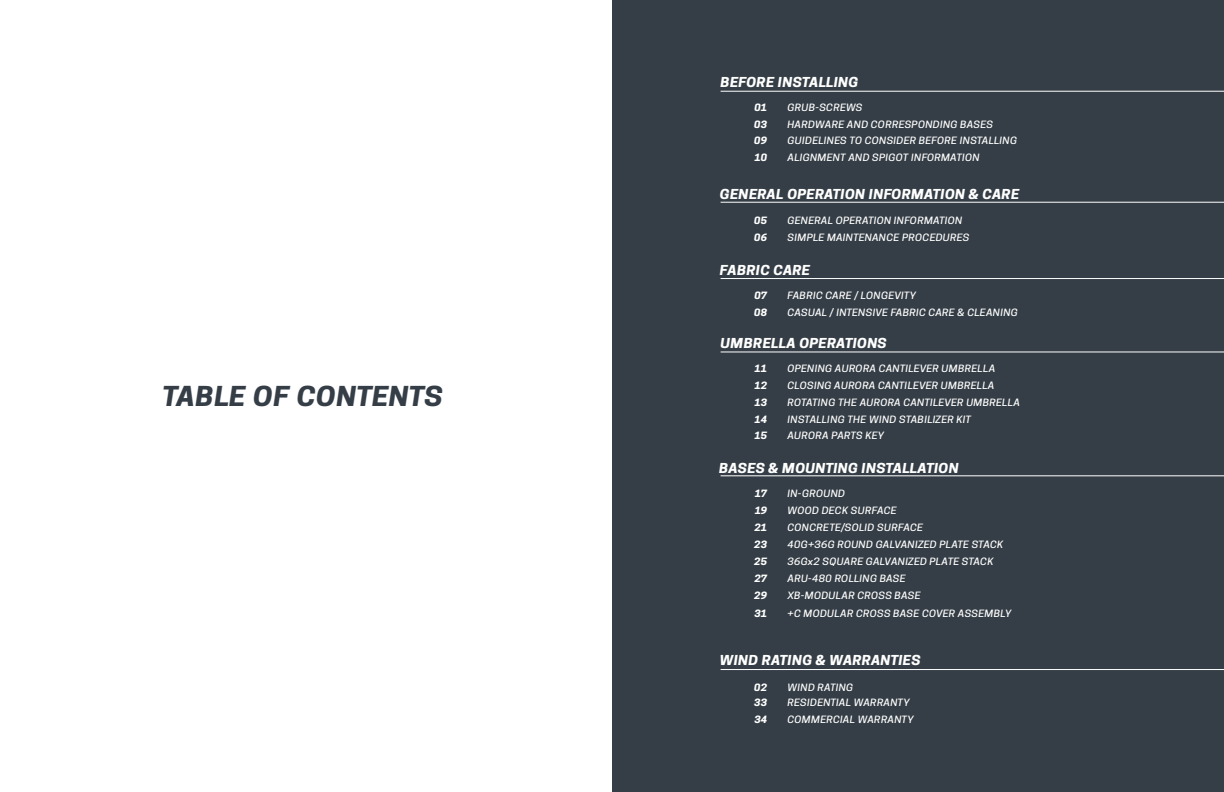
<style>
.page{position:relative;width:1224px;height:792px;background:#fff}
.page>*{position:absolute;margin:0;border:0;box-sizing:border-box;transform-origin:0 0}
.t1{font:italic 700 25.8px "Cooper Hewitt";color:#353e46;scale:1.13 1}
.t2{font:italic 700 12.9px "Cooper Hewitt";letter-spacing:.015em;color:#fff;scale:1.13 1}
.t3{font:italic 500 9.5px "Cooper Hewitt";letter-spacing:.025em;color:#fff;scale:1.13 1}
.t4{font:italic 700 9.5px "Cooper Hewitt";letter-spacing:.01em;color:#fff;scale:1.13 1}
.t5{font:italic 500 9.5px "Cooper Hewitt";letter-spacing:.005em;color:#fff;scale:1.13 1}
</style>
<div class="page">
<div style="left:612px;top:0;width:612px;height:792px;background:#353e46"></div>
<hr style="left:721px;top:91px;width:503px;height:1px;background:#fff">
<hr style="left:721px;top:202px;width:503px;height:1px;background:#fff">
<hr style="left:721px;top:278px;width:503px;height:1px;background:#fff">
<hr style="left:721px;top:351px;width:503px;height:1px;background:#fff">
<hr style="left:721px;top:475px;width:503px;height:1px;background:#fff">
<hr style="left:721px;top:669px;width:503px;height:1px;background:#fff">
<p class="t1" style="left:162px;top:381px;width:250px">TABLE OF CONTENTS</p>
<p class="t2" style="left:721px;top:74px;width:123px">BEFORE INSTALLING</p>
<p class="t4" style="left:754px;top:102px;width:13px">01</p>
<p class="t3" style="left:788px;top:102px;width:68px">GRUB-SCREWS</p>
<p class="t4" style="left:754px;top:119px;width:13px">03</p>
<p class="t3" style="left:788px;top:119px;width:183px">HARDWARE AND CORRESPONDING BASES</p>
<p class="t4" style="left:754px;top:135px;width:13px">09</p>
<p class="t4" style="left:755px;top:152px;width:13px">10</p>
<p class="t3" style="left:788px;top:135px;width:205px">GUIDELINES TO CONSIDER BEFORE INSTALLING</p>
<p class="t3" style="left:788px;top:152px;width:171px">ALIGNMENT AND SPIGOT INFORMATION</p>
<p class="t2" style="left:720px;top:187px;width:267px">GENERAL OPERATION INFORMATION &amp; CARE</p>
<p class="t4" style="left:754px;top:214px;width:13px">05</p>
<p class="t4" style="left:754px;top:231px;width:13px">06</p>
<p class="t3" style="left:788px;top:214px;width:156px">GENERAL OPERATION INFORMATION</p>
<p class="t3" style="left:788px;top:231px;width:162px">SIMPLE MAINTENANCE PROCEDURES</p>
<p class="t2" style="left:720px;top:262px;width:82px">FABRIC CARE</p>
<p class="t4" style="left:754px;top:290px;width:13px">07</p>
<p class="t4" style="left:754px;top:307px;width:13px">08</p>
<p class="t3" style="left:788px;top:290px;width:115px">FABRIC CARE / LONGEVITY</p>
<p class="t3" style="left:788px;top:307px;width:205px">CASUAL / INTENSIVE FABRIC CARE &amp; CLEANING</p>
<p class="t2" style="left:721px;top:335px;width:149px">UMBRELLA OPERATIONS</p>
<p class="t4" style="left:755px;top:362px;width:13px">11</p>
<p class="t4" style="left:755px;top:379px;width:13px">12</p>
<p class="t4" style="left:755px;top:396px;width:13px">13</p>
<p class="t4" style="left:755px;top:413px;width:13px">14</p>
<p class="t4" style="left:755px;top:429px;width:13px">15</p>
<p class="t3" style="left:788px;top:362px;width:185px">OPENING AURORA CANTILEVER UMBRELLA</p>
<p class="t3" style="left:788px;top:379px;width:185px">CLOSING AURORA CANTILEVER UMBRELLA</p>
<p class="t3" style="left:788px;top:396px;width:207px">ROTATING THE AURORA CANTILEVER UMBRELLA</p>
<p class="t5" style="left:788px;top:413px;width:164px">INSTALLING THE WIND STABILIZER KIT</p>
<p class="t3" style="left:788px;top:429px;width:87px">AURORA PARTS KEY</p>
<p class="t2" style="left:719px;top:460px;width:214px">BASES &amp; MOUNTING INSTALLATION</p>
<p class="t4" style="left:755px;top:488px;width:12px">17</p>
<p class="t4" style="left:755px;top:505px;width:13px">19</p>
<p class="t4" style="left:754px;top:522px;width:13px">21</p>
<p class="t4" style="left:754px;top:539px;width:13px">23</p>
<p class="t4" style="left:754px;top:556px;width:13px">25</p>
<p class="t4" style="left:754px;top:573px;width:13px">27</p>
<p class="t4" style="left:754px;top:590px;width:13px">29</p>
<p class="t3" style="left:788px;top:488px;width:52px">IN-GROUND</p>
<p class="t3" style="left:788px;top:505px;width:98px">WOOD DECK SURFACE</p>
<p class="t3" style="left:788px;top:522px;width:122px">CONCRETE/SOLID SURFACE</p>
<p class="t3" style="left:788px;top:539px;width:193px">40G+36G ROUND GALVANIZED PLATE STACK</p>
<p class="t3" style="left:788px;top:556px;width:184px">36Gx2 SQUARE GALVANIZED PLATE STACK</p>
<p class="t3" style="left:788px;top:573px;width:106px">ARU-480 ROLLING BASE</p>
<p class="t3" style="left:788px;top:590px;width:119px">XB-MODULAR CROSS BASE</p>
<p class="t4" style="left:754px;top:607px;width:13px">31</p>
<p class="t3" style="left:788px;top:607px;width:200px">+C MODULAR CROSS BASE COVER ASSEMBLY</p>
<p class="t2" style="left:720px;top:652px;width:179px">WIND RATING &amp; WARRANTIES</p>
<p class="t4" style="left:754px;top:682px;width:13px">02</p>
<p class="t4" style="left:754px;top:697px;width:13px">33</p>
<p class="t4" style="left:754px;top:714px;width:13px">34</p>
<p class="t3" style="left:788px;top:682px;width:60px">WIND RATING</p>
<p class="t3" style="left:788px;top:697px;width:110px">RESIDENTIAL WARRANTY</p>
<p class="t3" style="left:788px;top:714px;width:113px">COMMERCIAL WARRANTY</p>
</div>
